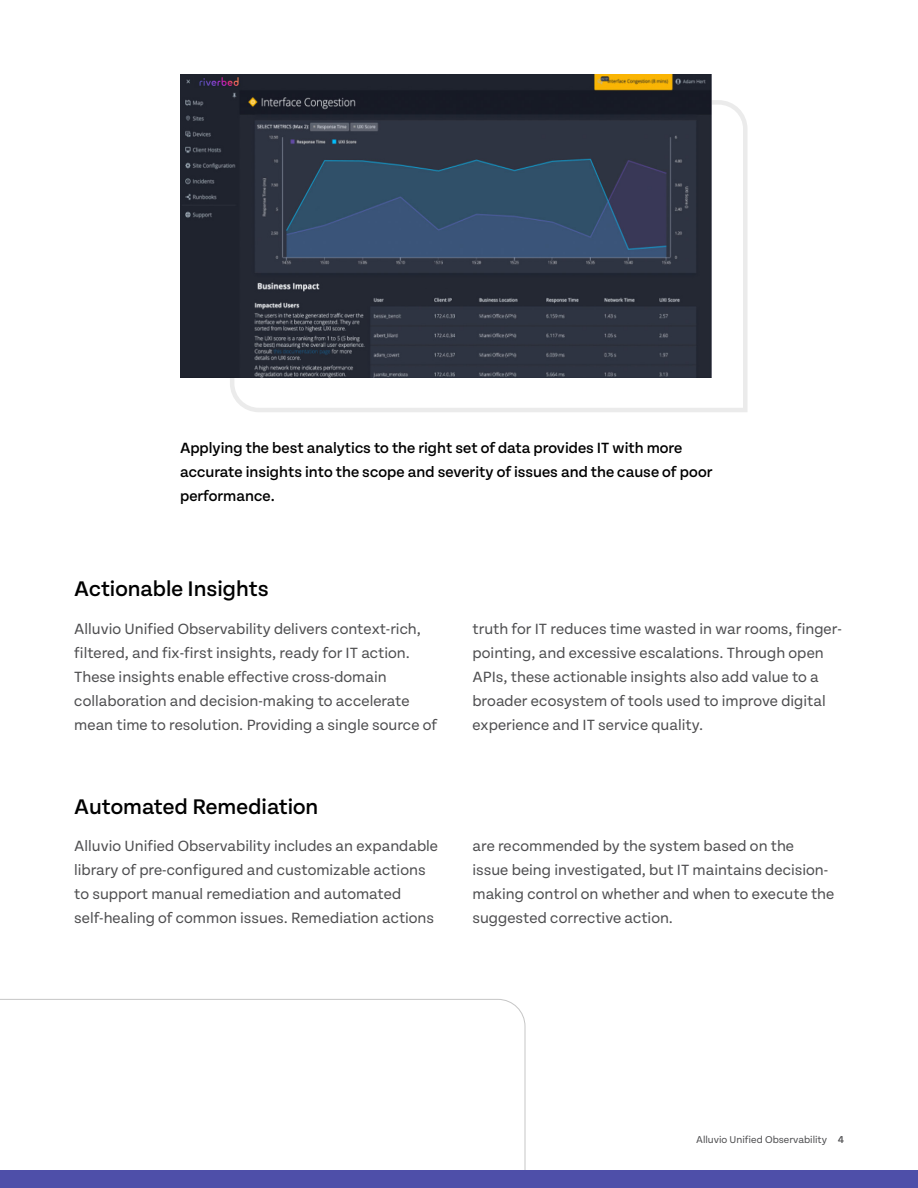
<style>
.page{position:relative;width:918px;height:1188px;background:#fff}
.page>*{position:absolute;margin:0;border:0;box-sizing:border-box;transform-origin:0 0}
.t1{font:500 22.5px "Tenon";color:#000}
.t2{font:15.75px/24px "Tenon";color:#4d4d4f}
.t3{font:500 15.75px/24px "Tenon";color:#000}
.t4{font:10.5px "Tenon";color:#4d4d4f}
.s1{font-weight:500}
</style>
<div class="page">
<svg style="left:228px;top:98px;width:520px;height:314px"></svg>
<img style="left:180px;top:74px;width:531px;height:303px">
<svg style="left:0;top:999px;width:526px;height:171px"></svg>
<div style="left:0;top:1170px;width:918px;height:18px;background:#4e4fa9"></div>
<p class="t3" style="left:180px;top:437px;width:534px">Applying the best analytics to the right set of data provides IT with more accurate insights into the scope and severity of issues and the cause of poor performance.</p>
<h1 class="t1" style="left:74px;top:577px;width:196px">Actionable Insights</h1>
<p class="t2" style="left:74px;top:617px;width:364px">Alluvio Unified Observability delivers context-rich, filtered, and fix-first insights, ready for IT action.<br>These insights enable effective cross-domain collaboration and decision-making to accelerate mean time to resolution. Providing a single source of</p>
<p class="t2" style="left:473px;top:617px;width:371px">truth for IT reduces time wasted in war rooms, finger&shy;pointing, and excessive escalations. Through open APIs, these actionable insights also add value to a broader ecosystem of tools used to improve digital experience and IT service quality.</p>
<h1 class="t1" style="left:74px;top:795px;width:246px">Automated Remediation</h1>
<p class="t2" style="left:74px;top:834px;width:365px">Alluvio Unified Observability includes an expandable library of pre-configured and customizable actions to support manual remediation and automated self-healing of common issues. Remediation actions</p>
<p class="t2" style="left:473px;top:834px;width:363px">are recommended by the system based on the<br>issue being investigated, but IT maintains decision&shy;making control on whether and when to execute the suggested corrective action.</p>
<p class="t4" style="left:696px;top:1134px;width:150px">Alluvio Unified Observability <span class="s1">4</span></p>
</div>
